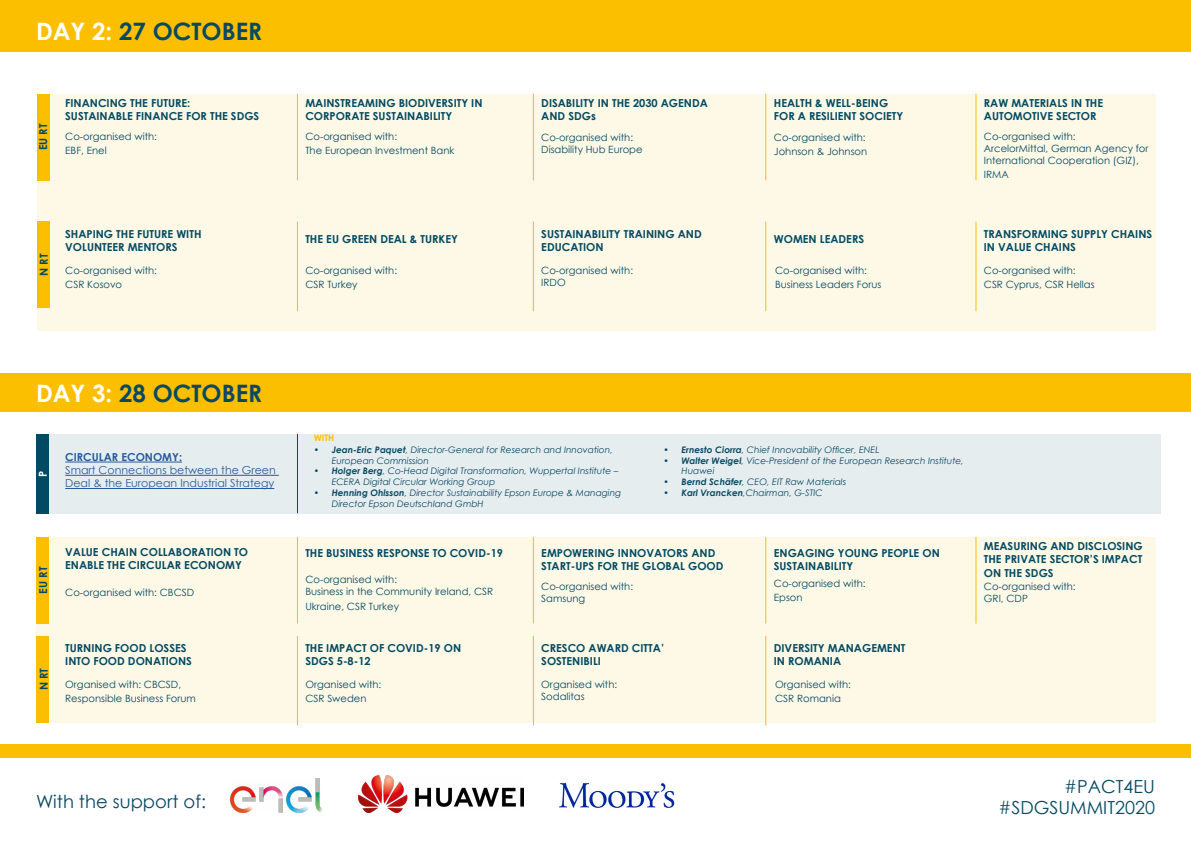
<style>
.page{position:relative;width:1191px;height:842px;background:#fff}
.page>*{position:absolute;margin:0;border:0;box-sizing:border-box;transform-origin:0 0}
.t1{font:700 24px "Century Gothic";color:#074963}
.t2{font:18px/21.6px "Century Gothic";color:#074963;text-align:right}
.t3{font:700 11px/13.2px "Century Gothic";color:#024a63}
.t4{font:11px/13.2px "Century Gothic";color:#275b9b}
.t5{font:700 11px "Century Gothic";color:#275b9b}
.t6{font:700 11px "Century Gothic";color:#fff}
.t7{font:10px/14.4px "Century Gothic";color:#024a63}
.t8{font:italic 9px/10.8px "Century Gothic";color:#074963}
.t9{font:700 9px "Century Gothic";color:#fcbf00}
.s1{color:#fff}
.s2{font-weight:700}
</style>
<div class="page">
<div style="left:36px;top:537px;width:1119px;height:185px;background:#fef8e6"></div>
<div style="left:42px;top:434px;width:1119px;height:79px;background:#e6edef"></div>
<div style="left:0;top:373px;width:1191px;height:38px;background:#fcbf00"></div>
<div style="left:0;top:0;width:1191px;height:52px;background:#fcbf00"></div>
<img style="left:230px;top:779px;width:92px;height:33px">
<img style="left:358px;top:775px;width:166px;height:38px">
<img style="left:559px;top:783px;width:116px;height:25px">
<div style="left:36px;top:537px;width:13px;height:87px;background:#fcbf00"></div>
<div style="left:36px;top:636px;width:13px;height:86px;background:#fcbf00"></div>
<hr style="left:297px;top:537px;width:1px;height:87px;background:#fcbf00">
<hr style="left:297px;top:636px;width:1px;height:89px;background:#fcbf00">
<hr style="left:533px;top:537px;width:1px;height:87px;background:#fcbf00">
<hr style="left:533px;top:636px;width:1px;height:89px;background:#fcbf00">
<hr style="left:765px;top:537px;width:1px;height:87px;background:#fcbf00">
<hr style="left:765px;top:636px;width:1px;height:89px;background:#fcbf00">
<hr style="left:975px;top:537px;width:1px;height:87px;background:#fcbf00">
<div style="left:37px;top:94px;width:1118px;height:236px;background:#fef8e6"></div>
<div style="left:37px;top:94px;width:13px;height:86px;background:#fcbf00"></div>
<div style="left:37px;top:222px;width:13px;height:86px;background:#fcbf00"></div>
<hr style="left:297px;top:94px;width:1px;height:86px;background:#fcbf00">
<hr style="left:297px;top:222px;width:1px;height:89px;background:#fcbf00">
<hr style="left:533px;top:94px;width:1px;height:86px;background:#fcbf00">
<hr style="left:533px;top:222px;width:1px;height:89px;background:#fcbf00">
<hr style="left:765px;top:94px;width:1px;height:86px;background:#fcbf00">
<hr style="left:765px;top:222px;width:1px;height:89px;background:#fcbf00">
<hr style="left:975px;top:94px;width:1px;height:86px;background:#fcbf00">
<hr style="left:975px;top:222px;width:1px;height:89px;background:#fcbf00">
<div style="left:0;top:744px;width:1191px;height:14px;background:#fcbf00"></div>
<div style="left:36px;top:434px;width:13px;height:79px;background:#024a63"></div>
<hr style="left:65px;top:461px;width:117px;height:1px;background:#275b9b">
<hr style="left:65px;top:475px;width:214px;height:1px;background:#275b9b">
<hr style="left:65px;top:488px;width:209px;height:1px;background:#275b9b">
<hr style="left:297px;top:434px;width:1px;height:79px;background:#024a63">
<h1 class="t1" style="left:36px;top:13px;width:228px"><span class="s1">DAY 2:</span> 27 OCTOBER</h1>
<p class="t3" style="left:36px;top:150px;width:28px;rotate:-90deg">EU RT</p>
<p class="t3" style="left:65px;top:96px;width:196px">FINANCING THE FUTURE:<br>SUSTAINABLE FINANCE FOR THE SDGS</p>
<p class="t7" style="left:65px;top:129px;width:93px">Co-organised with:<br>EBF, Enel</p>
<p class="t3" style="left:37px;top:276px;width:24px;rotate:-90deg">N RT</p>
<p class="t3" style="left:65px;top:226px;width:138px">SHAPING THE FUTURE WITH<br>VOLUNTEER MENTORS</p>
<p class="t7" style="left:65px;top:263px;width:93px">Co-organised with:<br>CSR Kosovo</p>
<p class="t3" style="left:305px;top:96px;width:179px">MAINSTREAMING BIODIVERSITY IN<br>CORPORATE SUSTAINABILITY</p>
<p class="t7" style="left:305px;top:129px;width:151px">Co-organised with:<br>The European Investment Bank</p>
<p class="t3" style="left:305px;top:232px;width:154px">THE EU GREEN DEAL &amp; TURKEY</p>
<p class="t7" style="left:305px;top:263px;width:93px">Co-organised with:<br>CSR Turkey</p>
<p class="t3" style="left:541px;top:96px;width:168px">DISABILITY IN THE 2030 AGENDA<br>AND SDGs</p>
<p class="t7" style="left:541px;top:131px;width:103px;line-height:12px">Co-organised with:<br>Disability Hub Europe</p>
<p class="t3" style="left:541px;top:226px;width:162px">SUSTAINABILITY TRAINING AND<br>EDUCATION</p>
<p class="t7" style="left:541px;top:264px;width:93px;line-height:12px">Co-organised with:<br>IRDO</p>
<p class="t3" style="left:774px;top:96px;width:131px">HEALTH &amp; WELL-BEING<br>FOR A RESILIENT SOCIETY</p>
<p class="t7" style="left:774px;top:130px;width:95px">Co-organised with:<br>Johnson &amp; Johnson</p>
<p class="t3" style="left:774px;top:232px;width:92px">WOMEN LEADERS</p>
<p class="t7" style="left:775px;top:263px;width:108px">Co-organised with:<br>Business Leaders Forus</p>
<p class="t3" style="left:984px;top:96px;width:121px">RAW MATERIALS IN THE<br>AUTOMOTIVE SECTOR</p>
<p class="t7" style="left:984px;top:130px;width:166px;line-height:12px">Co-organised with:<br>ArcelorMittal, German Agency for<br>International Cooperation (GIZ),</p>
<p class="t7" style="left:984px;top:167px;width:26px">IRMA</p>
<p class="t3" style="left:984px;top:226px;width:170px">TRANSFORMING SUPPLY CHAINS<br>IN VALUE CHAINS</p>
<p class="t7" style="left:984px;top:263px;width:112px">Co-organised with:<br>CSR Cyprus, CSR Hellas</p>
<h1 class="t1" style="left:36px;top:375px;width:228px"><span class="s1">DAY 3:</span> 28 OCTOBER</h1>
<p class="t6" style="left:34px;top:477px;width:8px;rotate:-90deg">P</p>
<p class="t5" style="left:65px;top:449px;width:118px">CIRCULAR ECONOMY:</p>
<p class="t4" style="left:65px;top:463px;width:212px">Smart Connections between the Green<br>Deal &amp; the European Industrial Strategy</p>
<p class="t3" style="left:36px;top:594px;width:28px;rotate:-90deg">EU RT</p>
<p class="t3" style="left:65px;top:545px;width:184px">VALUE CHAIN COLLABORATION TO<br>ENABLE THE CIRCULAR ECONOMY</p>
<p class="t7" style="left:65px;top:585px;width:130px">Co-organised with: CBCSD</p>
<p class="t3" style="left:37px;top:690px;width:24px;rotate:-90deg">N RT</p>
<p class="t3" style="left:65px;top:641px;width:128px">TURNING FOOD LOSSES<br>INTO FOOD DONATIONS</p>
<p class="t7" style="left:65px;top:677px;width:132px">Organised with: CBCSD,<br>Responsible Business Forum</p>
<h2 class="t2" style="left:36px;top:790px;width:171px">With the support of:</h2>
<p class="t9" style="left:314px;top:431px;width:22px">WITH</p>
<p class="t8" style="left:332px;top:444px;width:282px;text-indent:-18px"><span class="s2">• Jean-Eric Paquet</span>, Director-General for Research and Innovation,<br>European Commission</p>
<p class="t8" style="left:332px;top:466px;width:288px;text-indent:-18px"><span class="s2">• Holger Berg</span>, Co-Head Digital Transformation, Wuppertal Institute –<br>ECERA Digital Circular Working Group</p>
<p class="t8" style="left:332px;top:487px;width:291px;text-indent:-18px"><span class="s2">• Henning Ohlsson</span>, Director Sustainability Epson Europe &amp; Managing<br>Director Epson Deutschland GmbH</p>
<p class="t8" style="left:663px;top:444px;width:217px"><span class="s2">• Ernesto Ciorra</span>, Chief Innovability Officer, ENEL</p>
<p class="t8" style="left:681px;top:455px;width:284px;text-indent:-18px"><span class="s2">• Walter Weigel</span>, Vice-President of the European Research Institute,<br>Huawei</p>
<p class="t8" style="left:663px;top:476px;width:184px"><span class="s2">• Bernd Schäfer</span>, CEO, EIT Raw Materials</p>
<p class="t8" style="left:663px;top:487px;width:161px"><span class="s2">• Karl Vrancken</span>,Chairman, G-STIC</p>
<p class="t3" style="left:305px;top:546px;width:199px">THE BUSINESS RESPONSE TO COVID-19</p>
<p class="t7" style="left:305px;top:573px;width:189px;line-height:12px">Co-organised with:<br>Business in the Community Ireland, CSR</p>
<p class="t7" style="left:305px;top:599px;width:95px">Ukraine, CSR Turkey</p>
<p class="t3" style="left:305px;top:641px;width:157px">THE IMPACT OF COVID-19 ON<br>SDGS 5-8-12</p>
<p class="t7" style="left:305px;top:677px;width:77px">Organised with:<br>CSR Sweden</p>
<p class="t3" style="left:541px;top:546px;width:184px">EMPOWERING INNOVATORS AND<br>START-UPS FOR THE GLOBAL GOOD</p>
<p class="t7" style="left:541px;top:580px;width:93px;line-height:12px">Co-organised with:<br>Samsung</p>
<p class="t3" style="left:541px;top:641px;width:124px">CRESCO AWARD CITTA’<br>SOSTENIBILI</p>
<p class="t7" style="left:541px;top:678px;width:77px;line-height:12px">Organised with:<br>Sodalitas</p>
<p class="t3" style="left:774px;top:546px;width:167px">ENGAGING YOUNG PEOPLE ON<br>SUSTAINABILITY</p>
<p class="t7" style="left:774px;top:576px;width:93px">Co-organised with:<br>Epson</p>
<p class="t3" style="left:774px;top:641px;width:133px">DIVERSITY MANAGEMENT<br>IN ROMANIA</p>
<p class="t7" style="left:775px;top:677px;width:77px">Organised with:<br>CSR Romania</p>
<p class="t3" style="left:984px;top:539px;width:160px;text-align:justify">MEASURING AND DISCLOSING THE PRIVATE SECTOR’S IMPACT ON THE SDGS</p>
<p class="t7" style="left:984px;top:580px;width:93px;line-height:12px">Co-organised with:<br>GRI, CDP</p>
<h2 class="t2" style="left:998px;top:775px;width:158px">#PACT4EU #SDGSUMMIT2020</h2>
</div>
